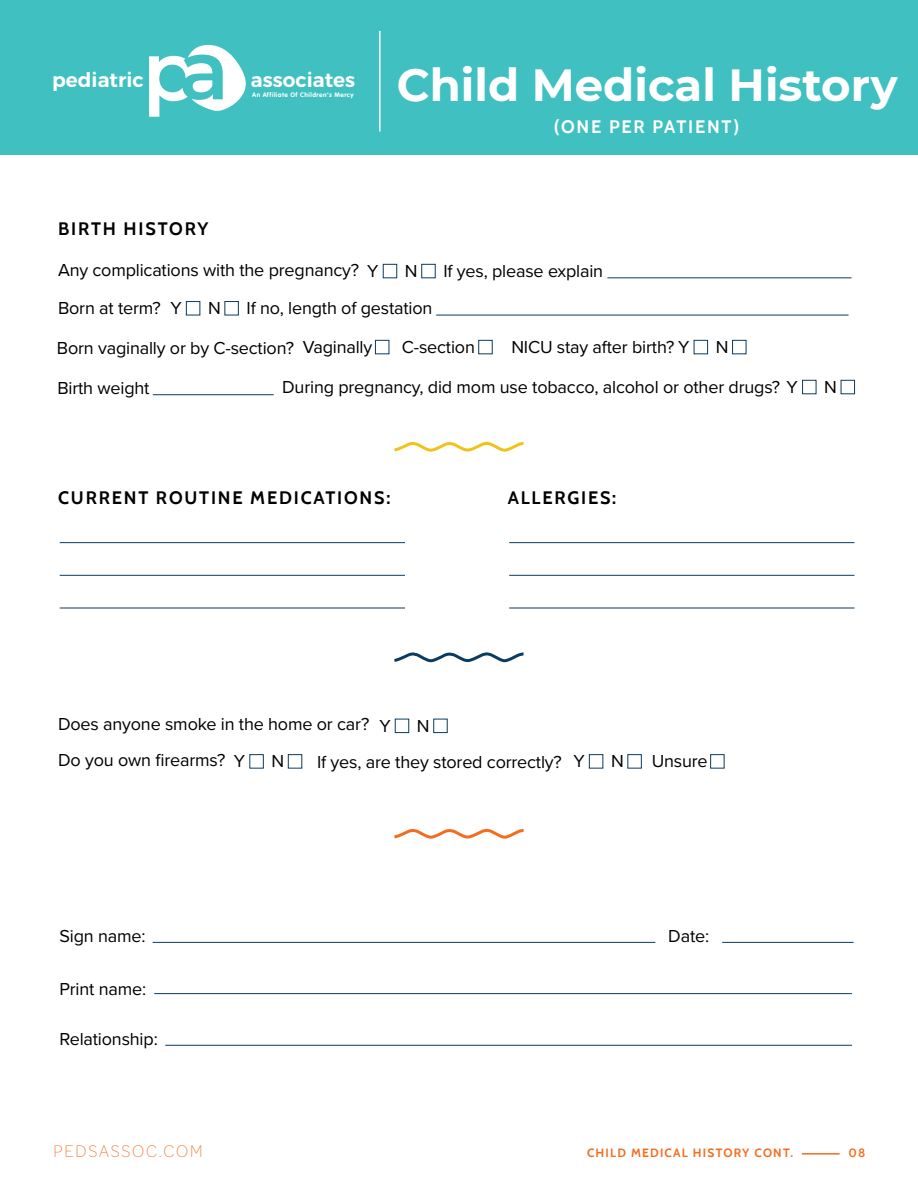
<style>
.page{position:relative;width:918px;height:1188px;background:#fff}
.page>*{position:absolute;margin:0;border:0;box-sizing:border-box;transform-origin:0 0}
.t1{font:700 45px "Montserrat";color:#fff}
.t2{font:600 20.1px "Montserrat";color:#fff}
.t3{font:18px/39.5px "Proxima Nova";letter-spacing:-.01em;color:#010101}
.t4{font:700 18px "Cabin";letter-spacing:.1em;color:#010101}
.t5{font:700 18px "Cabin";letter-spacing:.1em;color:#fff}
.t6{font:200 18px "Omnes Semi Cond";letter-spacing:.1em;color:#f36d21}
.t7{font:700 12px "Cabin";letter-spacing:.1em;color:#f36d21}
.t8{font:700 6.45px "VAG Rounded Std";letter-spacing:.075em;color:#fff}
</style>
<div class="page">
<hr style="left:802px;top:1153px;width:38px;height:2px;background:#f36d21">
<div style="left:383px;top:264px;width:14px;height:14px;border:1px solid #0b3b60"></div>
<div style="left:421px;top:264px;width:15px;height:14px;border:1px solid #0b3b60"></div>
<div style="left:694px;top:340px;width:14px;height:14px;border:1px solid #0b3b60"></div>
<div style="left:732px;top:340px;width:14px;height:14px;border:1px solid #0b3b60"></div>
<div style="left:802px;top:380px;width:14px;height:14px;border:1px solid #0b3b60"></div>
<div style="left:841px;top:380px;width:14px;height:14px;border:1px solid #0b3b60"></div>
<div style="left:375px;top:340px;width:14px;height:14px;border:1px solid #0b3b60"></div>
<div style="left:478px;top:340px;width:15px;height:14px;border:1px solid #0b3b60"></div>
<hr style="left:607px;top:277px;width:244px;height:1px;background:#0b3b60">
<div style="left:395px;top:719px;width:14px;height:14px;border:1px solid #0b3b60"></div>
<div style="left:433px;top:719px;width:15px;height:14px;border:1px solid #0b3b60"></div>
<div style="left:249px;top:754px;width:15px;height:15px;border:1px solid #0b3b60"></div>
<div style="left:288px;top:754px;width:14px;height:15px;border:1px solid #0b3b60"></div>
<div style="left:589px;top:754px;width:14px;height:15px;border:1px solid #0b3b60"></div>
<div style="left:627px;top:754px;width:15px;height:15px;border:1px solid #0b3b60"></div>
<div style="left:710px;top:754px;width:15px;height:15px;border:1px solid #0b3b60"></div>
<hr style="left:60px;top:542px;width:345px;height:1px;background:#0b3b60">
<hr style="left:60px;top:575px;width:345px;height:1px;background:#0b3b60">
<hr style="left:60px;top:608px;width:345px;height:1px;background:#0b3b60">
<hr style="left:509px;top:542px;width:345px;height:1px;background:#0b3b60">
<hr style="left:509px;top:575px;width:345px;height:1px;background:#0b3b60">
<hr style="left:509px;top:608px;width:345px;height:1px;background:#0b3b60">
<div style="left:186px;top:301px;width:14px;height:14px;border:1px solid #0b3b60"></div>
<div style="left:224px;top:301px;width:15px;height:14px;border:1px solid #0b3b60"></div>
<hr style="left:436px;top:315px;width:413px;height:1px;background:#0b3b60">
<hr style="left:153px;top:394px;width:121px;height:1px;background:#0b3b60">
<hr style="left:153px;top:942px;width:502px;height:1px;background:#0b3b60">
<hr style="left:722px;top:942px;width:132px;height:1px;background:#0b3b60">
<hr style="left:154px;top:993px;width:698px;height:1px;background:#0b3b60">
<hr style="left:165px;top:1045px;width:687px;height:1px;background:#0b3b60">
<svg style="left:394px;top:828px;width:130px;height:11px"></svg>
<svg style="left:394px;top:652px;width:130px;height:11px"></svg>
<svg style="left:394px;top:441px;width:130px;height:11px"></svg>
<div style="left:0;top:0;width:918px;height:154px;background:#40c0c0"></div>
<svg style="left:149px;top:44px;width:97px;height:73px"></svg>
<hr style="left:379px;top:31px;width:2px;height:101px;background:#fff">
<p class="t2" style="left:52px;top:64px;width:93px">pediatric</p>
<p class="t2" style="left:251px;top:64px;width:106px">associates</p>
<p class="t8" style="left:252px;top:91px;width:103px">An Affiliate Of Children’s Mercy</p>
<h1 class="t1" style="left:397px;top:53px;width:502px">Child Medical History</h1>
<p class="t5" style="left:554px;top:113px;width:187px">(ONE PER PATIENT)</p>
<p class="t4" style="left:58px;top:215px;width:152px">BIRTH HISTORY</p>
<p class="t3" style="left:58px;top:249px;width:303px">Any complications with the pregnancy?</p>
<p class="t3" style="left:367px;top:251px;width:13px">Y</p>
<p class="t3" style="left:405px;top:251px;width:14px">N</p>
<p class="t3" style="left:443px;top:251px;width:161px">If yes, please explain</p>
<p class="t3" style="left:170px;top:288px;width:13px">Y</p>
<p class="t3" style="left:208px;top:288px;width:14px">N</p>
<p class="t3" style="left:247px;top:288px;width:187px">If no, length of gestation</p>
<p class="t3" style="left:57px;top:288px;width:239px">Born at term?<br>Born vaginally or by C-section?</p>
<p class="t3" style="left:511px;top:327px;width:180px">NICU stay after birth? Y</p>
<p class="t3" style="left:716px;top:327px;width:14px">N</p>
<p class="t3" style="left:282px;top:366px;width:517px">During pregnancy, did mom use tobacco, alcohol or other drugs? Y</p>
<p class="t3" style="left:824px;top:367px;width:14px">N</p>
<p class="t3" style="left:303px;top:327px;width:71px">Vaginally</p>
<p class="t3" style="left:402px;top:327px;width:75px">C-section</p>
<p class="t3" style="left:57px;top:368px;width:94px">Birth weight</p>
<p class="t4" style="left:58px;top:483px;width:334px">CURRENT ROUTINE MEDICATIONS:</p>
<p class="t4" style="left:508px;top:483px;width:110px">ALLERGIES:</p>
<p class="t3" style="left:58px;top:704px;width:334px">Does anyone smoke in the home or car? Y</p>
<p class="t3" style="left:417px;top:705px;width:14px">N</p>
<p class="t3" style="left:58px;top:739px;width:188px">Do you own firearms? Y</p>
<p class="t3" style="left:271px;top:741px;width:14px">N</p>
<p class="t3" style="left:573px;top:741px;width:13px">Y</p>
<p class="t3" style="left:611px;top:741px;width:14px">N</p>
<p class="t3" style="left:652px;top:741px;width:57px">Unsure</p>
<p class="t3" style="left:317px;top:741px;width:246px">If yes, are they stored correctly?</p>
<p class="t3" style="left:60px;top:916px;width:88px">Sign name:</p>
<p class="t3" style="left:668px;top:916px;width:42px">Date:</p>
<p class="t3" style="left:60px;top:968px;width:88px">Print name:</p>
<p class="t3" style="left:60px;top:1019px;width:100px">Relationship:</p>
<p class="t6" style="left:54px;top:1140px;width:150px">PEDSASSOC.COM</p>
<p class="t7" style="left:587px;top:1143px;width:207px">CHILD MEDICAL HISTORY CONT.</p>
<p class="t7" style="left:849px;top:1143px;width:18px">08</p>
</div>
